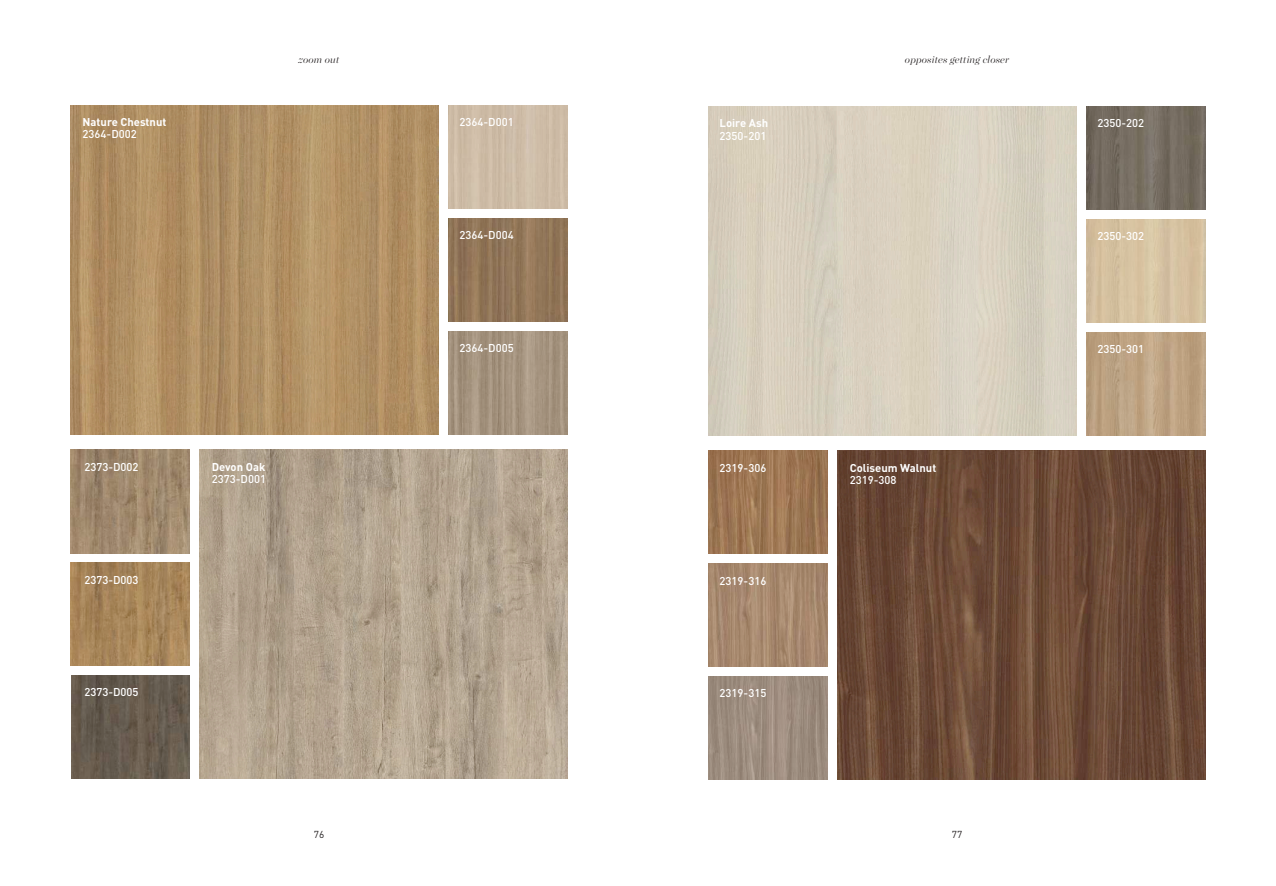
<style>
.page{position:relative;width:1276px;height:886px;background:#fff}
.page>*{position:absolute;margin:0;border:0;box-sizing:border-box;transform-origin:0 0}
.t1{font:500 11.25px "DIN Pro";color:#fff}
.t2{font:700 11.25px "DIN Pro";color:#fff}
.t3{font:italic 300 11.25px "Majesti Banner";color:#231f20}
.t4{font:10px "DIN Pro";color:#231f20}
</style>
<div class="page">
<img style="left:71px;top:450px;width:118px;height:103px">
<img style="left:71px;top:563px;width:118px;height:103px">
<img style="left:71px;top:675px;width:118px;height:104px">
<img style="left:200px;top:450px;width:367px;height:329px">
<img style="left:71px;top:105px;width:367px;height:329px">
<div style="left:449px;top:105px;width:118px;height:104px;background:#cdbca6"></div>
<img style="left:449px;top:218px;width:118px;height:104px">
<img style="left:449px;top:331px;width:118px;height:103px">
<img style="left:709px;top:451px;width:118px;height:103px">
<img style="left:709px;top:563px;width:118px;height:104px">
<img style="left:837px;top:451px;width:368px;height:329px">
<img style="left:709px;top:676px;width:118px;height:104px">
<img style="left:709px;top:106px;width:367px;height:329px">
<img style="left:1087px;top:106px;width:118px;height:103px">
<img style="left:1087px;top:219px;width:118px;height:103px">
<img style="left:1087px;top:332px;width:118px;height:103px">
<p class="t3" style="left:298px;top:52px;width:42px">zoom out</p>
<p class="t3" style="left:905px;top:52px;width:106px">opposites getting closer</p>
<p class="t2" style="left:83px;top:114px;width:85px">Nature Chestnut</p>
<p class="t1" style="left:83px;top:126px;width:56px">2364-D002</p>
<p class="t1" style="left:459px;top:115px;width:56px">2364-D001</p>
<p class="t2" style="left:719px;top:116px;width:50px">Loire Ash</p>
<p class="t1" style="left:719px;top:128px;width:48px">2350-201</p>
<p class="t1" style="left:1097px;top:116px;width:48px">2350-202</p>
<p class="t1" style="left:459px;top:228px;width:56px">2364-D004</p>
<p class="t1" style="left:1097px;top:229px;width:48px">2350-302</p>
<p class="t1" style="left:459px;top:340px;width:56px">2364-D005</p>
<p class="t1" style="left:1097px;top:341px;width:48px">2350-301</p>
<p class="t1" style="left:84px;top:459px;width:56px">2373-D002</p>
<p class="t2" style="left:212px;top:459px;width:55px">Devon Oak</p>
<p class="t1" style="left:212px;top:472px;width:56px">2373-D001</p>
<p class="t1" style="left:719px;top:460px;width:48px">2319-306</p>
<p class="t2" style="left:849px;top:460px;width:88px">Coliseum Walnut</p>
<p class="t1" style="left:849px;top:472px;width:48px">2319-308</p>
<p class="t1" style="left:84px;top:572px;width:56px">2373-D003</p>
<p class="t1" style="left:719px;top:573px;width:48px">2319-316</p>
<p class="t1" style="left:84px;top:684px;width:56px">2373-D005</p>
<p class="t1" style="left:719px;top:686px;width:48px">2319-315</p>
<p class="t4" style="left:314px;top:828px;width:12px">76</p>
<p class="t4" style="left:951px;top:828px;width:12px">77</p>
</div>
